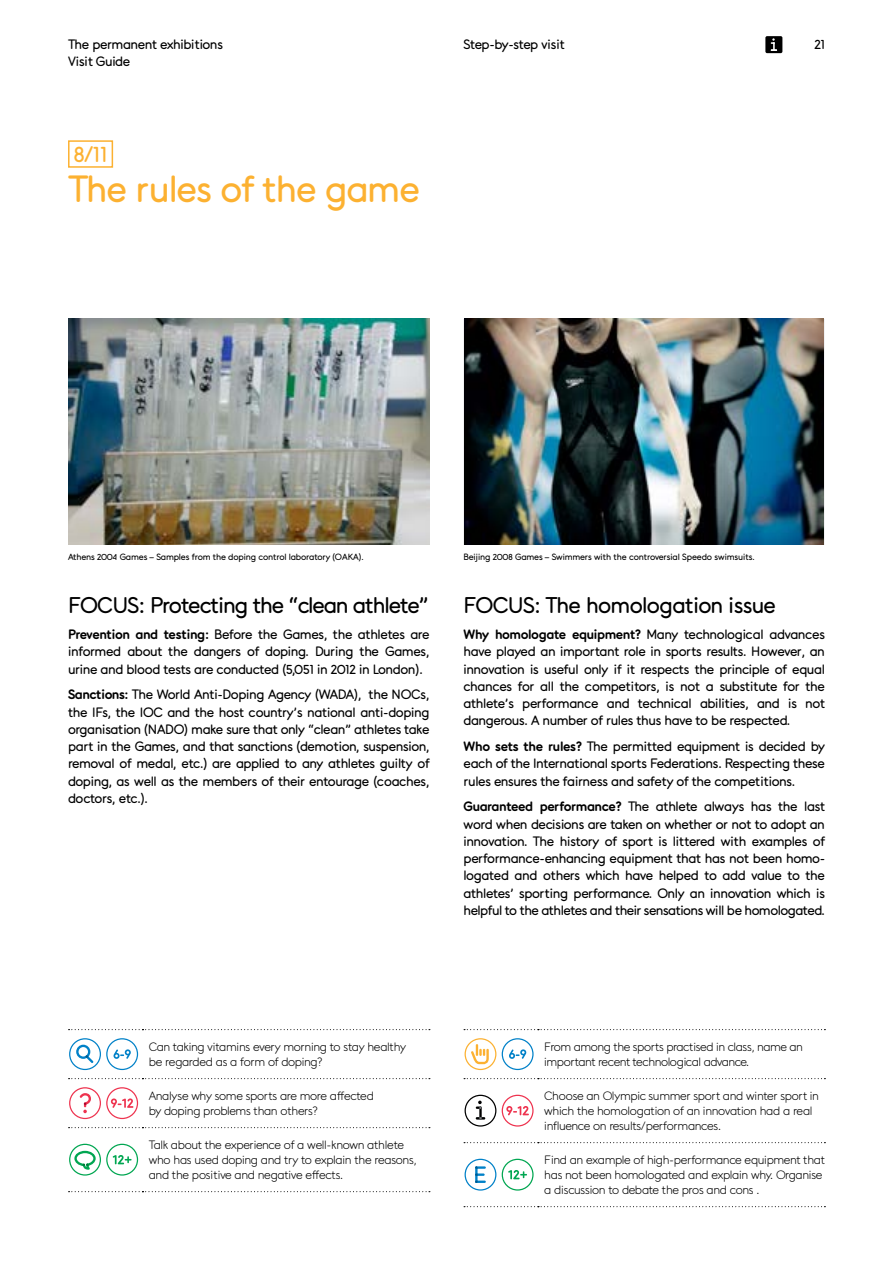
<style>
.page{position:relative;width:893px;height:1263px;background:#fff}
.page>*{position:absolute;margin:0;border:0;box-sizing:border-box;transform-origin:0 0}
.t1{font:37.5px "TOM";letter-spacing:-.025em;color:#fcb131}
.t2{font:22.5px "TOM";letter-spacing:-.03em;color:#000}
.t3{font:22.5px "TOM";color:#fcb131}
.t4{font:13.5px/17.2px "TOM";letter-spacing:-.025em;color:#000;text-align:justify}
.t5{font:300 12px/15px "TOM";letter-spacing:-.025em;color:#000}
.t6{font:9px "TOM";letter-spacing:-.015em;color:#000}
.s1{font-weight:700}
</style>
<div class="page">
<div style="left:765px;top:36px;width:17px;height:17px;background:#000;border-radius:2px"></div>
<svg style="left:771px;top:38px;width:6px;height:13px"></svg>
<img style="left:465px;top:319px;width:359px;height:225px">
<img style="left:68px;top:319px;width:361px;height:225px">
<svg style="left:69px;top:1029px;width:361px;height:1px"></svg>
<svg style="left:69px;top:1078px;width:361px;height:1px"></svg>
<svg style="left:69px;top:1127px;width:361px;height:1px"></svg>
<svg style="left:69px;top:1191px;width:361px;height:1px"></svg>
<svg style="left:69px;top:1038px;width:69px;height:32px"></svg>
<svg style="left:69px;top:1087px;width:69px;height:32px"></svg>
<svg style="left:69px;top:1144px;width:69px;height:31px"></svg>
<svg style="left:464px;top:1029px;width:361px;height:1px"></svg>
<svg style="left:464px;top:1078px;width:361px;height:1px"></svg>
<svg style="left:464px;top:1142px;width:361px;height:1px"></svg>
<svg style="left:464px;top:1206px;width:361px;height:1px"></svg>
<svg style="left:465px;top:1038px;width:31px;height:32px"></svg>
<svg style="left:502px;top:1038px;width:32px;height:32px"></svg>
<svg style="left:465px;top:1095px;width:31px;height:31px"></svg>
<svg style="left:502px;top:1095px;width:32px;height:31px"></svg>
<svg style="left:465px;top:1159px;width:31px;height:31px"></svg>
<svg style="left:502px;top:1159px;width:32px;height:31px"></svg>
<div style="left:68px;top:140px;width:45px;height:28px;border:2px solid #fcb131"></div>
<p class="t4" style="left:68px;top:35px;width:156px">The permanent exhibitions</p>
<p class="t4" style="left:463px;top:35px;width:103px">Step-by-step visit</p>
<p class="t4" style="left:814px;top:35px;width:12px">21</p>
<p class="t4" style="left:68px;top:52px;width:64px">Visit Guide</p>
<h2 class="t3" style="left:74px;top:139px;width:35px">8/11</h2>
<h1 class="t1" style="left:68px;top:164px;width:353px">The rules of the game</h1>
<p class="t6" style="left:68px;top:551px;width:297px">Athens 2004 Games – Samples from the doping control laboratory (OAKA).</p>
<p class="t6" style="left:463px;top:551px;width:293px">Beijing 2008 Games – Swimmers with the controversial Speedo swimsuits.</p>
<h2 class="t2" style="left:68px;top:590px;width:362px">FOCUS: Protecting the “clean athlete”</h2>
<p class="t4" style="left:68px;top:625px;width:363px"><span class="s1">Prevention and testing:</span> Before the Games, the athletes are informed about the dangers of doping. During the Games, urine and blood tests are conducted (5,051 in 2012 in London).</p>
<p class="t4" style="left:68px;top:685px;width:363px"><span class="s1">Sanctions:</span> The World Anti-Doping Agency (WADA), the NOCs, the IFs, the IOC and the host country’s national anti-doping organisation (NADO) make sure that only “clean” athletes take part in the Games, and that sanctions (demotion, suspension, removal of medal, etc.) are applied to any athletes guilty of doping, as well as the members of their entourage (coaches, doctors, etc.).</p>
<h2 class="t2" style="left:463px;top:590px;width:314px">FOCUS: The homologation issue</h2>
<p class="t4" style="left:463px;top:625px;width:363px"><span class="s1">Why homologate equipment?</span> Many technological advances have played an important role in sports results. However, an innovation is useful only if it respects the principle of equal chances for all the competitors, is not a substitute for the athlete’s performance and technical abilities, and is not dangerous. A number of rules thus have to be respected.</p>
<p class="t4" style="left:463px;top:737px;width:363px"><span class="s1">Who sets the rules?</span> The permitted equipment is decided by each of the International sports Federations. Respecting these rules ensures the fairness and safety of the competitions.</p>
<p class="t4" style="left:463px;top:797px;width:363px"><span class="s1">Guaranteed performance?</span> The athlete always has the last word when decisions are taken on whether or not to adopt an innovation. The history of sport is littered with examples of performance-enhancing equipment that has not been homo&shy;logated and others which have helped to add value to the athletes’ sporting performance. Only an innovation which is helpful to the athletes and their sensations will be homologated.</p>
<p class="t5" style="left:149px;top:1039px;width:259px">Can taking vitamins every morning to stay healthy be regarded as a form of doping?</p>
<p class="t5" style="left:149px;top:1088px;width:227px">Analyse why some sports are more affected by doping problems than others?</p>
<p class="t5" style="left:149px;top:1137px;width:269px">Talk about the experience of a well-known athlete who has used doping and try to explain the reasons, and the positive and negative effects.</p>
<p class="t5" style="left:544px;top:1039px;width:260px">From among the sports practised in class, name an important recent technological advance.</p>
<p class="t5" style="left:544px;top:1088px;width:276px">Choose an Olympic summer sport and winter sport in which the homologation of an innovation had a real influence on results/performances.</p>
<p class="t5" style="left:544px;top:1152px;width:282px">Find an example of high-performance equipment that has not been homologated and explain why. Organise a discussion to debate the pros and cons .</p>
</div>
